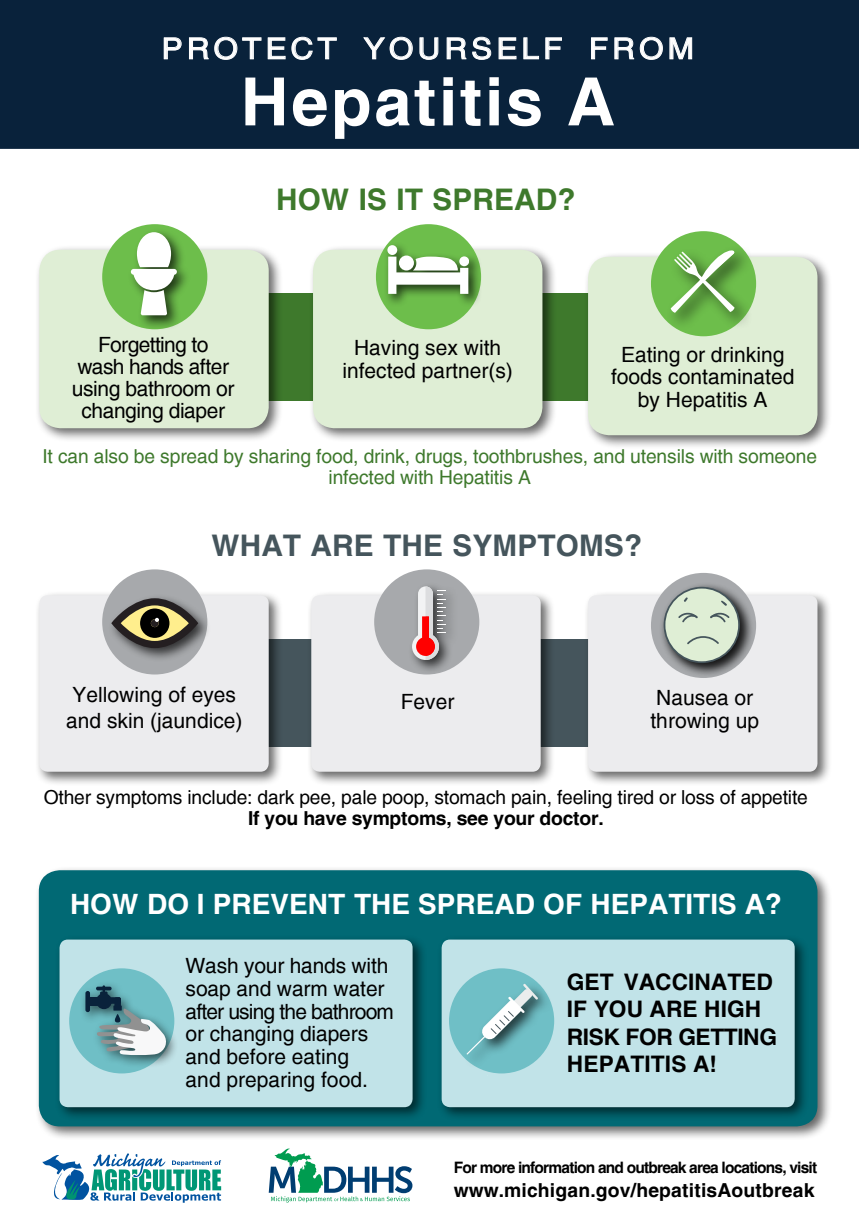
<style>
.page{position:relative;width:859px;height:1221px;background:#fff}
.page>*{position:absolute;margin:0;border:0;box-sizing:border-box;transform-origin:0 0}
.t1{font:700 66.5px "Helvetica";letter-spacing:.04em;color:#fff}
.t2{font:700 29.75px "Helvetica";letter-spacing:.005em;color:#45555c}
.t3{font:700 29.75px "Helvetica";letter-spacing:.005em;color:#3e792c}
.t4{font:29.22px "Helvetica";letter-spacing:.13em;color:#fff;scale:1.08 1}
.t5{font:700 28px "Helvetica";color:#fff}
.t6{font:700 22.75px/27.3px "Helvetica";color:#000}
.Bulleted_Text{font:21px/22.8px "Helvetica";color:#000;text-align:center}
.Bulleted_Text-2{font:21px/21.9px "Helvetica";letter-spacing:-.02em;color:#000;text-align:center}
.Bulleted_Text-3{font:21px "Helvetica";letter-spacing:-.04em;color:#000}
.Bulleted_Text-4{font:19.25px/21px "Helvetica";letter-spacing:-.005em;color:#3e792c;text-align:center}
.Bulleted_Text-5{font:19.25px "Helvetica";letter-spacing:-.01em;color:#000}
.Bulleted_Text-6{font:700 19.25px "Helvetica";letter-spacing:.01em;color:#000}
.Bulleted_Text-7{font:700 19.25px "Helvetica";letter-spacing:-.01em;color:#000}
.Bulleted_Text-8{font:700 15.75px "Helvetica";letter-spacing:-.05em;color:#000}
</style>
<div class="page">
<div style="left:142px;top:294px;width:577px;height:107px;background:#3e792c"></div>
<div style="left:308px;top:245px;width:248px;height:198px;background:#000;opacity:.6"></div>
<div style="left:313px;top:250px;width:229px;height:178px;background:#dfeed5;border-radius:21px"></div>
<div style="left:376px;top:224px;width:105px;height:105px;background:#6dbe4b;border-radius:50%"></div>
<div style="left:583px;top:252px;width:248px;height:198px;background:#000;opacity:.6"></div>
<div style="left:588px;top:257px;width:229px;height:178px;background:#dfeed5;border-radius:21px"></div>
<div style="left:650px;top:231px;width:106px;height:105px;background:#6dbe4b;border-radius:50%"></div>
<div style="left:35px;top:245px;width:248px;height:198px;background:#000;opacity:.6"></div>
<div style="left:39px;top:250px;width:230px;height:178px;background:#dfeed5;border-radius:21px"></div>
<div style="left:102px;top:224px;width:105px;height:105px;background:#6dbe4b;border-radius:50%"></div>
<div style="left:0;top:0;width:858px;height:149px;background:#09223b"></div>
<svg style="left:164px;top:37px;width:18px;height:22px"></svg>
<svg style="left:189px;top:37px;width:72px;height:45px;background:#21384e"></svg>
<svg style="left:267px;top:37px;width:70px;height:23px;background:#394d61"></svg>
<svg style="left:363px;top:37px;width:50px;height:23px"></svg>
<svg style="left:419px;top:37px;width:19px;height:23px"></svg>
<svg style="left:446px;top:37px;width:20px;height:45px"></svg>
<svg style="left:472px;top:37px;width:19px;height:23px"></svg>
<svg style="left:498px;top:37px;width:18px;height:22px"></svg>
<svg style="left:523px;top:37px;width:16px;height:22px"></svg>
<svg style="left:545px;top:37px;width:17px;height:22px"></svg>
<svg style="left:590px;top:37px;width:17px;height:22px"></svg>
<svg style="left:614px;top:37px;width:49px;height:45px;background:#253b51"></svg>
<svg style="left:669px;top:37px;width:23px;height:22px"></svg>
<div style="left:127px;top:228px;width:63px;height:102px;background:#000;opacity:.7"></div>
<div style="left:131px;top:269px;width:46px;height:6px;background:#fff;border-radius:3px"></div>
<svg style="left:133px;top:232px;width:42px;height:83px"></svg>
<div style="left:383px;top:241px;width:99px;height:66px;background:#000;opacity:.7"></div>
<svg style="left:387px;top:245px;width:82px;height:49px"></svg>
<div style="left:665px;top:245px;width:87px;height:86px;background:#000;opacity:.7"></div>
<svg style="left:670px;top:249px;width:64px;height:64px"></svg>
<img style="left:676px;top:253px;width:16px;height:17px">
<div style="left:34px;top:865px;width:798px;height:276px;background:#000;opacity:.6"></div>
<div style="left:39px;top:870px;width:778px;height:256px;background:#016974;border-radius:21px"></div>
<div style="left:437px;top:935px;width:372px;height:187px;background:#000;opacity:.6"></div>
<div style="left:441px;top:939px;width:353px;height:168px;background:#c1e3e8;border-radius:8px"></div>
<div style="left:55px;top:935px;width:372px;height:187px;background:#000;opacity:.6"></div>
<div style="left:60px;top:939px;width:352px;height:168px;background:#c1e3e8;border-radius:8px"></div>
<div style="left:449px;top:968px;width:105px;height:105px;background:#6fbfc6;border-radius:50%"></div>
<div style="left:463px;top:979px;width:90px;height:106px;background:#000;opacity:.7"></div>
<svg style="left:466px;top:983px;width:72px;height:71px"></svg>
<div style="left:69px;top:968px;width:105px;height:105px;background:#6fbfc6;border-radius:50%"></div>
<div style="left:79px;top:980px;width:100px;height:88px;background:#000;opacity:.6"></div>
<div style="left:85px;top:991px;width:5px;height:21px;background:#09223b;border-radius:2px"></div>
<div style="left:88px;top:997px;width:18px;height:8px;background:#09223b"></div>
<div style="left:96px;top:993px;width:16px;height:16px;background:#09223b;border-radius:50%"></div>
<div style="left:100px;top:991px;width:8px;height:7px;background:#09223b"></div>
<svg style="left:96px;top:986px;width:16px;height:4px"></svg>
<div style="left:109px;top:997px;width:12px;height:6px;background:#09223b;border-radius:2px"></div>
<div style="left:114px;top:997px;width:7px;height:13px;background:#09223b;border-radius:2px"></div>
<div style="left:113px;top:1005px;width:9px;height:5px;background:#09223b"></div>
<svg style="left:97px;top:1008px;width:70px;height:47px"></svg>
<div style="left:142px;top:639px;width:577px;height:107px;background:#45555c"></div>
<div style="left:306px;top:590px;width:249px;height:196px;background:#000;opacity:.6"></div>
<div style="left:311px;top:595px;width:229px;height:176px;background:#ececee;border-radius:8px"></div>
<div style="left:374px;top:569px;width:105px;height:105px;background:#a7a9ac;border-radius:50%"></div>
<div style="left:583px;top:590px;width:248px;height:196px;background:#000;opacity:.6"></div>
<div style="left:588px;top:595px;width:229px;height:176px;background:#ececee;border-radius:8px"></div>
<div style="left:650px;top:573px;width:106px;height:105px;background:#a7a9ac;border-radius:50%"></div>
<div style="left:35px;top:590px;width:248px;height:196px;background:#000;opacity:.6"></div>
<div style="left:39px;top:595px;width:230px;height:176px;background:#ececee;border-radius:8px"></div>
<div style="left:102px;top:569px;width:105px;height:105px;background:#a7a9ac;border-radius:50%"></div>
<div style="left:658px;top:582px;width:96px;height:95px;background:#000;opacity:.7"></div>
<div style="left:659px;top:583px;width:94px;height:93px;background:#000;opacity:.6"></div>
<svg style="left:663px;top:587px;width:76px;height:76px;background:#bac6b6"></svg>
<div style="left:108px;top:593px;width:104px;height:69px;background:#000;opacity:.7"></div>
<svg style="left:111px;top:598px;width:87px;height:50px"></svg>
<div style="left:408px;top:582px;width:51px;height:92px;background:#000;opacity:.7"></div>
<svg style="left:412px;top:586px;width:33px;height:74px"></svg>
<svg style="left:42px;top:1153px;width:179px;height:49px"></svg>
<svg style="left:269px;top:1148px;width:143px;height:54px"></svg>
<p class="t4" style="left:161px;top:32px;width:494px">PROTECT YOURSELF FROM</p>
<p class="t1" style="left:240px;top:61px;width:375px">Hepatitis A</p>
<p class="t3" style="left:276px;top:181px;width:301px">HOW IS IT SPREAD?</p>
<p class="Bulleted_Text-2" style="left:72px;top:334px;width:164px">Forgetting to wash hands after using bathroom or changing diaper</p>
<p class="Bulleted_Text" style="left:611px;top:343px;width:185px">Eating or drinking foods contaminated by Hepatitis A</p>
<p class="Bulleted_Text" style="left:342px;top:337px;width:172px">Having sex with infected partner(s)</p>
<p class="Bulleted_Text-4" style="left:42px;top:446px;width:776px">It can also be spread by sharing food, drink, drugs, toothbrushes, and utensils with someone infected with Hepatitis A</p>
<p class="t2" style="left:211px;top:528px;width:432px">WHAT ARE THE SYMPTOMS?</p>
<p class="Bulleted_Text" style="left:66px;top:682px;width:178px;line-height:25.2px">Yellowing of eyes and skin (jaundice)</p>
<p class="Bulleted_Text" style="left:650px;top:686px;width:110px;text-align:left">Nausea or throwing up</p>
<p class="Bulleted_Text" style="left:400px;top:690px;width:55px">Fever</p>
<p class="Bulleted_Text-5" style="left:44px;top:786px;width:765px">Other symptoms include: dark pee, pale poop, stomach pain, feeling tired or loss of appetite</p>
<p class="Bulleted_Text-7" style="left:248px;top:806px;width:357px">If you have symptoms, see your doctor.</p>
<p class="t5" style="left:70px;top:886px;width:713px">HOW DO I PREVENT THE SPREAD OF HEPATITIS A?</p>
<p class="Bulleted_Text" style="left:185px;top:954px;width:204px">Wash your hands with</p>
<p class="Bulleted_Text" style="left:185px;top:977px;width:200px">soap and warm water</p>
<p class="Bulleted_Text-3" style="left:185px;top:999px;width:210px">after using the bathroom</p>
<p class="Bulleted_Text" style="left:185px;top:1022px;width:184px;text-align:left">or changing diapers and before eating</p>
<p class="Bulleted_Text" style="left:185px;top:1068px;width:184px">and preparing food.</p>
<p class="t6" style="left:567px;top:968px;width:212px">GET VACCINATED<br>IF YOU ARE HIGH<br>RISK FOR GETTING<br>HEPATITIS A!</p>
<p class="Bulleted_Text-8" style="left:453px;top:1158px;width:365px">For more information and outbreak area locations, visit</p>
<p class="Bulleted_Text-6" style="left:453px;top:1178px;width:362px">www.michigan.gov/hepatitisAoutbreak</p>
</div>
